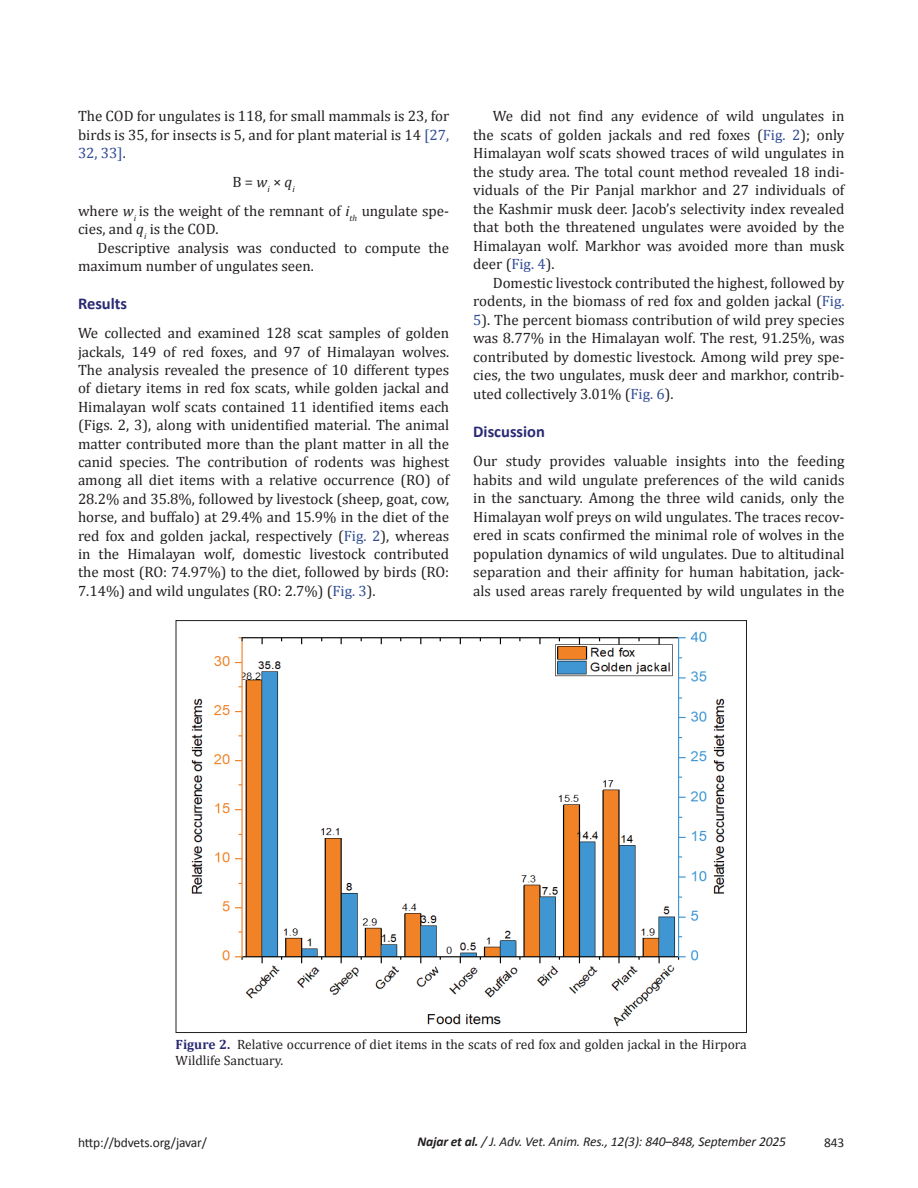
<style>
.page{position:relative;width:918px;height:1188px;background:#fff}
.page>*{position:absolute;margin:0;border:0;box-sizing:border-box;transform-origin:0 0}
.t1{font:700 16.5px "Calibri";color:#292a73}
.t2{font:15px/18.5px "Cambria";color:#231f20;text-align:justify}
.t3{font:13.5px/16.2px "Cambria";color:#231f20}
.t4{font:italic 13.5px "Calibri";letter-spacing:-.01em;color:#231f20}
.t5{font:13.5px "Calibri";letter-spacing:-.01em;color:#231f20}
.s1{color:#304d94}
.s2{font-style:italic}
.s3{font-weight:700;color:#292a73}
.s4{font-weight:700}
</style>
<div class="page">
<img style="left:191px;top:631px;width:534px;height:396px">
<p class="t2" style="left:78px;top:107px;width:373px">The COD for ungulates is 118, for small mammals is 23, for birds is 35, for insects is 5, and for plant material is 14 <span class="s1">[27, 32, 33]</span>.</p>
<p class="t2" style="left:78px;top:167px;width:373px;line-height:29px;text-align:center">B = <span class="s2">w</span><sub>i</sub> × <span class="s2">q</span><sub>i<br></sub>where <span class="s2">w</span><sub>i</sub> is the weight of the remnant of <span class="s2">i</span><sub>th</sub> ungulate spe-</p>
<p class="t2" style="left:78px;top:220px;width:142px">cies, and <span class="s2">q</span><sub>i</sub> is the COD.</p>
<p class="t2" style="left:98px;top:238px;width:353px">Descriptive analysis was conducted to compute the</p>
<p class="t2" style="left:78px;top:257px;width:238px">maximum number of ungulates seen.</p>
<p class="t1" style="left:78px;top:294px;width:51px">Results</p>
<p class="t2" style="left:78px;top:324px;width:373px">We collected and examined 128 scat samples of golden jackals, 149 of red foxes, and 97 of Himalayan wolves.<br>The analysis revealed the presence of 10 different types of dietary items in red fox scats, while golden jackal and Himalayan wolf scats contained 11 identified items each (Figs. 2, 3), along with unidentified material. The animal matter contributed more than the plant matter in all the canid species. The contribution of rodents was highest among all diet items with a relative occurrence (RO) of 28.2% and 35.8%, followed by livestock (sheep, goat, cow, horse, and buffalo) at 29.4% and 15.9% in the diet of the red fox and golden jackal, respectively (<span class="s1">Fig. 2</span>), whereas in the Himalayan wolf, domestic livestock contributed the most (RO: 74.97%) to the diet, followed by birds (RO:<br>7.14%) and wild ungulates (RO: 2.7%) (<span class="s1">Fig. 3</span>).</p>
<p class="t2" style="left:473px;top:107px;width:373px;text-indent:19px">We did not find any evidence of wild ungulates in the scats of golden jackals and red foxes (<span class="s1">Fig. 2</span>); only Himalayan wolf scats showed traces of wild ungulates in the study area. The total count method revealed 18 indi&shy;viduals of the Pir Panjal markhor and 27 individuals of the Kashmir musk deer. Jacob’s selectivity index revealed that both the threatened ungulates were avoided by the Himalayan wolf. Markhor was avoided more than musk deer (<span class="s1">Fig. 4</span>).</p>
<p class="t2" style="left:473px;top:273px;width:373px;text-indent:19px">Domestic livestock contributed the highest, followed by rodents, in the biomass of red fox and golden jackal (<span class="s1">Fig.<br>5</span>). The percent biomass contribution of wild prey species was 8.77% in the Himalayan wolf. The rest, 91.25%, was contributed by domestic livestock. Among wild prey spe&shy;cies, the two ungulates, musk deer and markhor, contrib&shy;uted collectively 3.01% (<span class="s1">Fig. 6</span>).</p>
<p class="t1" style="left:473px;top:421px;width:73px">Discussion</p>
<p class="t2" style="left:473px;top:452px;width:373px">Our study provides valuable insights into the feeding habits and wild ungulate preferences of the wild canids in the sanctuary. Among the three wild canids, only the Himalayan wolf preys on wild ungulates. The traces recov&shy;ered in scats confirmed the minimal role of wolves in the population dynamics of wild ungulates. Due to altitudinal separation and their affinity for human habitation, jack&shy;als used areas rarely frequented by wild ungulates in the</p>
<p class="t3" style="left:176px;top:1036px;width:573px"><span class="s3">Figure 2.</span> Relative occurrence of diet items in the scats of red fox and golden jackal in the Hirpora<br>Wildlife Sanctuary.</p>
<p class="t5" style="left:78px;top:1134px;width:131px">http://bdvets.org/javar/</p>
<p class="t4" style="left:417px;top:1133px;width:370px"><span class="s4">Najar et al.</span> / J. Adv. Vet. Anim. Res., 12(3): 840–848, September 2025</p>
<p class="t5" style="left:824px;top:1134px;width:22px">843</p>
</div>
